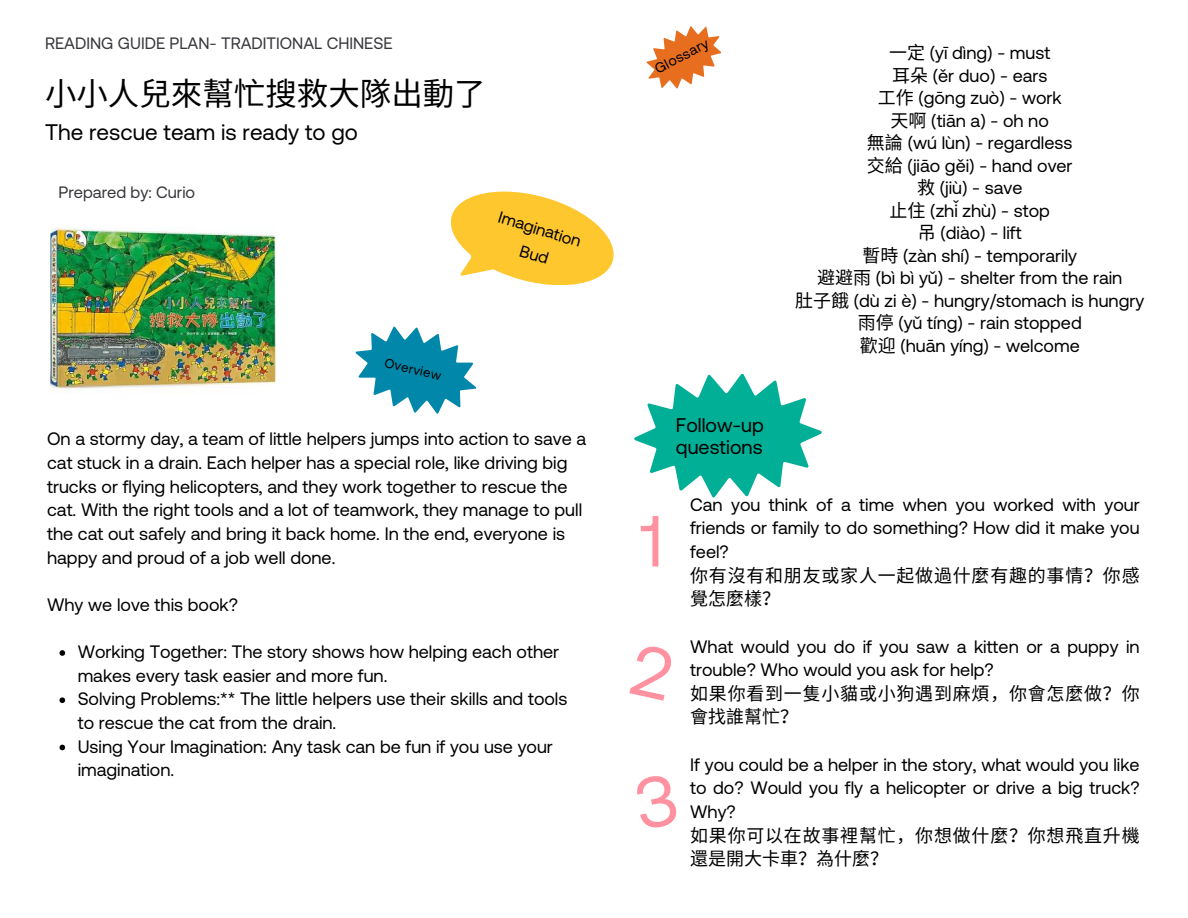
<style>
.page{position:relative;width:1188px;height:918px;background:#fff}
.page>*{position:absolute;margin:0;border:0;box-sizing:border-box;transform-origin:0 0}
.t1{font:72px "Aeonik Pro";color:#ff91a0}
.t2{font:31.5px "Noto Sans CJ Ksc";color:#000}
.t3{font:22.5px "Aeonik Pro";color:#000}
.t4{font:19.8px/22.5px "Aeonik Pro";color:#000}
.t5{font:18px/23.7px "Aeonik Pro";color:#000}
.t6{font:16.5px "Aeonik Pro";color:#37373c}
.t7{font:16.5px/26px "Aeonik Pro";color:#000;text-align:center}
.t8{font:14.25px "Aeonik Pro";color:#000}
.t9{font:13.2px "Aeonik Pro";color:#000}
.s1{font-family:"Noto Sans CJ Ksc"}
</style>
<div class="page">
<svg style="left:356px;top:327px;width:120px;height:87px"></svg>
<svg style="left:451px;top:192px;width:163px;height:93px"></svg>
<svg style="left:634px;top:374px;width:188px;height:123px"></svg>
<svg style="left:647px;top:26px;width:74px;height:62px"></svg>
<img style="left:50px;top:227px;width:225px;height:166px">
<svg style="left:60px;top:650px;width:5px;height:6px"></svg>
<svg style="left:60px;top:697px;width:5px;height:6px"></svg>
<svg style="left:60px;top:745px;width:5px;height:5px"></svg>
<h4 class="t6" style="left:45px;top:33px;width:349px">READING GUIDE PLAN- TRADITIONAL CHINESE</h4>
<h2 class="t2" style="left:45px;top:69px;width:442px">小小人兒來幫忙搜救大隊出動了</h2>
<h2 class="t3" style="left:45px;top:119px;width:315px">The rescue team is ready to go</h2>
<h1 class="t6" style="left:59px;top:182px;width:138px">Prepared by: Curio</h1>
<p class="t9" style="left:387px;top:355px;width:59px;rotate:13deg">Overview</p>
<p class="t7" style="left:503px;top:204px;width:87px;rotate:17deg">Imagination<br>Bud</p>
<p class="t5" style="left:47px;top:427px;width:541px">On a stormy day, a team of little helpers jumps into action to save a cat stuck in a drain. Each helper has a special role, like driving big trucks or flying helicopters, and they work together to rescue the cat. With the right tools and a lot of teamwork, they manage to pull the cat out safely and bring it back home. In the end, everyone is happy and proud of a job well done.</p>
<h4 class="t5" style="left:47px;top:592px;width:192px">Why we love this book?</h4>
<p class="t5" style="left:78px;top:639px;width:483px">Working Together: The story shows how helping each other makes every task easier and more fun.</p>
<h2 class="t5" style="left:78px;top:687px;width:491px">Solving Problems:** The little helpers use their skills and tools to rescue the cat from the drain.</h2>
<h2 class="t5" style="left:78px;top:734px;width:477px">Using Your Imagination: Any task can be fun if you use your imagination.</h2>
<p class="t8" style="left:652px;top:62px;width:60px;rotate:-28deg">Glossary</p>
<p class="t4" style="left:676px;top:413px;width:90px">Follow-up questions</p>
<p class="t5" style="left:795px;top:41px;width:351px;line-height:22.5px;text-align:center"><span class="s1">一定</span> (yī dìng) - must<br><span class="s1">耳朵</span> (ěr duo) - ears<br><span class="s1">工作</span> (gōng zuò) - work<br><span class="s1">天啊</span> (tiān a) - oh no<br><span class="s1">無論</span> (wú lùn) - regardless<br><span class="s1">交給</span> (jiāo gěi) - hand over<br><span class="s1">救</span> (jiù) - save<br><span class="s1">止住</span> (zhǐ zhù) - stop<br><span class="s1">吊</span> (diào) - lift<br><span class="s1">暫時</span> (zàn shí) - temporarily<br><span class="s1">避避雨</span> (bì bì yǔ) - shelter from the rain<br><span class="s1">肚子餓</span> (dù zi è) - hungry/stomach is hungry<span class="s1">雨停</span> (yǔ tíng) - rain stopped<br><span class="s1">歡迎</span> (huān yíng) - welcome</p>
<h2 class="t1" style="left:641px;top:498px;width:24px">1</h2>
<h2 class="t5" style="left:690px;top:492px;width:451px">Can you think of a time when you worked with your friends or family to do something? How did it make you feel?<br><span class="s1">你有沒有和朋友或家人一起做過什麼有趣的事情？你感覺怎麼樣？</span></h2>
<h2 class="t5" style="left:690px;top:634px;width:451px">What would you do if you saw a kitten or a puppy in trouble? Who would you ask for help?<br><span class="s1">如果你看到一隻小貓或小狗遇到麻煩，你會怎麼做？你會找誰幫忙？</span></h2>
<p class="t5" style="left:690px;top:752px;width:451px">If you could be a helper in the story, what would you like to do? Would you fly a helicopter or drive a big truck?<br>Why?<br><span class="s1">如果你可以在故事裡幫忙，你想做什麼？你想飛直升機還是開大卡車？為什麼？</span></p>
</div>
